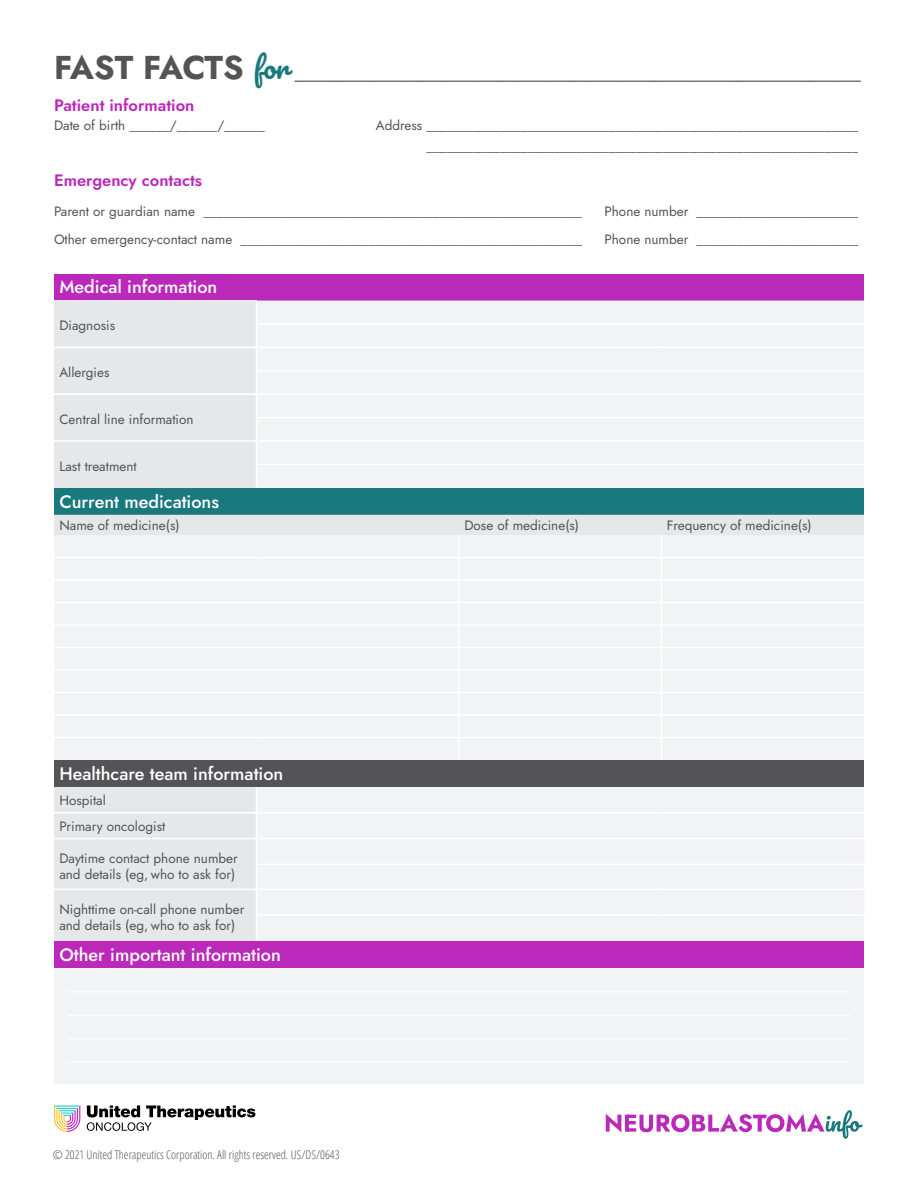
<style>
.page{position:relative;width:918px;height:1188px;background:#fff}
.page>*{position:absolute;margin:0;border:0;box-sizing:border-box;transform-origin:0 0}
.t1{font:21px "Jost";color:#545456}
.t2{font:500 18px "Jost";color:#fff}
.t3{font:600 16.5px "Jost";color:#bb29bb}
.t4{font:13.5px/21px "Jost";color:#545456;text-align:right}
.t5{font:300 condensed 12px "Open Sans";color:#545456}
.s1{font-weight:700;font-size:33px}
.s2{font-family:"Pacifico";font-size:28.5px;color:#1a797d}
</style>
<div class="page">
<svg style="left:606px;top:1114px;width:15px;height:18px"></svg>
<hr style="left:625px;top:1115px;width:4px;height:17px;background:#bb29bb">
<svg style="left:628px;top:1110px;width:235px;height:29px"></svg>
<svg style="left:54px;top:1106px;width:26px;height:26px"></svg>
<svg style="left:87px;top:1106px;width:168px;height:25px"></svg>
<div style="left:54px;top:274px;width:810px;height:27px;background:#bb29bb"></div>
<div style="left:54px;top:301px;width:810px;height:783px;background:#f2f3f4"></div>
<div style="left:54px;top:347px;width:202px;height:47px;background:#e6e7e9"></div>
<div style="left:54px;top:394px;width:202px;height:47px;background:#e6e7e9"></div>
<div style="left:54px;top:441px;width:202px;height:47px;background:#e6e7e9"></div>
<div style="left:54px;top:488px;width:810px;height:27px;background:#1a797d"></div>
<div style="left:54px;top:760px;width:810px;height:27px;background:#545456"></div>
<div style="left:54px;top:941px;width:810px;height:27px;background:#bb29bb"></div>
<svg style="left:54px;top:515px;width:810px;height:245px"></svg>
<hr style="left:54px;top:557px;width:202px;height:1px;background:#fff">
<hr style="left:256px;top:557px;width:203px;height:1px;background:#fff">
<hr style="left:459px;top:557px;width:203px;height:1px;background:#fff">
<hr style="left:662px;top:557px;width:202px;height:1px;background:#fff">
<hr style="left:54px;top:579px;width:202px;height:2px;background:#fff">
<hr style="left:256px;top:579px;width:203px;height:2px;background:#fff">
<hr style="left:459px;top:579px;width:203px;height:2px;background:#fff">
<hr style="left:662px;top:579px;width:202px;height:2px;background:#fff">
<hr style="left:54px;top:602px;width:202px;height:1px;background:#fff">
<hr style="left:256px;top:602px;width:203px;height:1px;background:#fff">
<hr style="left:459px;top:602px;width:203px;height:1px;background:#fff">
<hr style="left:662px;top:602px;width:202px;height:1px;background:#fff">
<hr style="left:54px;top:624px;width:202px;height:2px;background:#fff">
<hr style="left:256px;top:624px;width:203px;height:2px;background:#fff">
<hr style="left:459px;top:624px;width:203px;height:2px;background:#fff">
<hr style="left:662px;top:624px;width:202px;height:2px;background:#fff">
<hr style="left:54px;top:647px;width:202px;height:1px;background:#fff">
<hr style="left:256px;top:647px;width:203px;height:1px;background:#fff">
<hr style="left:459px;top:647px;width:203px;height:1px;background:#fff">
<hr style="left:662px;top:647px;width:202px;height:1px;background:#fff">
<hr style="left:54px;top:669px;width:202px;height:2px;background:#fff">
<hr style="left:256px;top:669px;width:203px;height:2px;background:#fff">
<hr style="left:459px;top:669px;width:203px;height:2px;background:#fff">
<hr style="left:662px;top:669px;width:202px;height:2px;background:#fff">
<hr style="left:54px;top:692px;width:202px;height:1px;background:#fff">
<hr style="left:256px;top:692px;width:203px;height:1px;background:#fff">
<hr style="left:459px;top:692px;width:203px;height:1px;background:#fff">
<hr style="left:662px;top:692px;width:202px;height:1px;background:#fff">
<hr style="left:54px;top:714px;width:202px;height:2px;background:#fff">
<hr style="left:256px;top:714px;width:203px;height:2px;background:#fff">
<hr style="left:459px;top:714px;width:203px;height:2px;background:#fff">
<hr style="left:662px;top:714px;width:202px;height:2px;background:#fff">
<hr style="left:54px;top:737px;width:202px;height:1px;background:#fff">
<hr style="left:256px;top:737px;width:203px;height:1px;background:#fff">
<hr style="left:459px;top:737px;width:203px;height:1px;background:#fff">
<hr style="left:662px;top:737px;width:202px;height:1px;background:#fff">
<hr style="left:256px;top:812px;width:203px;height:2px;background:#fff">
<hr style="left:459px;top:812px;width:203px;height:2px;background:#fff">
<hr style="left:662px;top:812px;width:202px;height:2px;background:#fff">
<svg style="left:256px;top:301px;width:1px;height:187px"></svg>
<hr style="left:256px;top:370px;width:203px;height:2px;background:#fff">
<hr style="left:459px;top:370px;width:203px;height:2px;background:#fff">
<hr style="left:662px;top:370px;width:202px;height:2px;background:#fff">
<hr style="left:256px;top:417px;width:203px;height:1px;background:#fff">
<hr style="left:459px;top:417px;width:203px;height:1px;background:#fff">
<hr style="left:662px;top:417px;width:202px;height:1px;background:#fff">
<hr style="left:256px;top:464px;width:203px;height:1px;background:#fff">
<hr style="left:459px;top:464px;width:203px;height:1px;background:#fff">
<hr style="left:662px;top:464px;width:202px;height:1px;background:#fff">
<hr style="left:256px;top:323px;width:203px;height:2px;background:#fff">
<hr style="left:459px;top:323px;width:203px;height:2px;background:#fff">
<hr style="left:662px;top:323px;width:202px;height:2px;background:#fff">
<hr style="left:54px;top:347px;width:202px;height:1px;background:#fff">
<hr style="left:256px;top:347px;width:203px;height:1px;background:#fff">
<hr style="left:459px;top:347px;width:203px;height:1px;background:#fff">
<hr style="left:662px;top:347px;width:202px;height:1px;background:#fff">
<hr style="left:54px;top:393px;width:202px;height:2px;background:#fff">
<hr style="left:256px;top:393px;width:203px;height:2px;background:#fff">
<hr style="left:459px;top:393px;width:203px;height:2px;background:#fff">
<hr style="left:662px;top:393px;width:202px;height:2px;background:#fff">
<hr style="left:54px;top:440px;width:202px;height:2px;background:#fff">
<hr style="left:256px;top:440px;width:203px;height:2px;background:#fff">
<hr style="left:459px;top:440px;width:203px;height:2px;background:#fff">
<hr style="left:662px;top:440px;width:202px;height:2px;background:#fff">
<hr style="left:256px;top:838px;width:203px;height:1px;background:#fff">
<hr style="left:459px;top:838px;width:203px;height:1px;background:#fff">
<hr style="left:662px;top:838px;width:203px;height:1px;background:#fff">
<hr style="left:256px;top:864px;width:203px;height:1px;background:#fff">
<hr style="left:459px;top:864px;width:203px;height:1px;background:#fff">
<hr style="left:662px;top:864px;width:203px;height:1px;background:#fff">
<hr style="left:863px;top:839px;width:2px;height:25px;background:#fdeff5">
<hr style="left:256px;top:889px;width:203px;height:1px;background:#fff">
<div style="left:54px;top:787px;width:203px;height:154px;background:#e6e7e9"></div>
<hr style="left:459px;top:889px;width:203px;height:1px;background:#fff">
<hr style="left:662px;top:889px;width:203px;height:1px;background:#fff">
<hr style="left:256px;top:914px;width:203px;height:2px;background:#fff">
<hr style="left:459px;top:914px;width:203px;height:2px;background:#fff">
<hr style="left:662px;top:914px;width:203px;height:2px;background:#fff">
<hr style="left:863px;top:890px;width:2px;height:24px;background:#fdeff5">
<hr style="left:68px;top:991px;width:782px;height:1px;background:#fff">
<hr style="left:68px;top:1015px;width:782px;height:1px;background:#fff">
<hr style="left:68px;top:1038px;width:782px;height:1px;background:#fff">
<hr style="left:68px;top:1062px;width:782px;height:1px;background:#fff">
<h1 class="t1" style="left:54px;top:58px;width:808px"><span class="s1">FAST FACTS</span> <span class="s2">for</span> _______________________________________________________</h1>
<p class="t3" style="left:54px;top:94px;width:142px">Patient information</p>
<p class="t4" style="left:54px;top:115px;width:212px">Date of birth ______/______/______</p>
<p class="t4" style="left:376px;top:115px;width:484px">Address ________________________________________________________________ ________________________________________________________________</p>
<p class="t3" style="left:54px;top:169px;width:150px">Emergency contacts</p>
<p class="t4" style="left:54px;top:201px;width:806px">Parent or guardian name _________________________________________________________ Phone number ________________________</p>
<p class="t4" style="left:54px;top:229px;width:806px">Other emergency-contact name ____________________________________________________ Phone number ________________________</p>
<p class="t2" style="left:59px;top:275px;width:159px">Medical information</p>
<p class="t4" style="left:59px;top:315px;width:57px">Diagnosis</p>
<p class="t4" style="left:59px;top:362px;width:52px">Allergies</p>
<p class="t4" style="left:59px;top:409px;width:136px">Central line information</p>
<p class="t4" style="left:59px;top:456px;width:79px">Last treatment</p>
<p class="t2" style="left:59px;top:489px;width:161px">Current medications</p>
<p class="t4" style="left:59px;top:515px;width:122px">Name of medicine(s)</p>
<p class="t4" style="left:464px;top:515px;width:116px">Dose of medicine(s)</p>
<p class="t4" style="left:667px;top:515px;width:146px">Frequency of medicine(s)</p>
<p class="t2" style="left:59px;top:761px;width:225px">Healthcare team information</p>
<p class="t4" style="left:59px;top:790px;width:48px">Hospital</p>
<p class="t4" style="left:59px;top:816px;width:107px">Primary oncologist</p>
<p class="t4" style="left:59px;top:848px;width:180px">Daytime contact phone number</p>
<p class="t4" style="left:59px;top:864px;width:177px">and details (eg, who to ask for)</p>
<p class="t4" style="left:59px;top:899px;width:187px">Nighttime on-call phone number</p>
<p class="t4" style="left:59px;top:915px;width:177px">and details (eg, who to ask for)</p>
<p class="t2" style="left:59px;top:942px;width:223px">Other important information</p>
<p class="t5" style="left:53px;top:1146px;width:288px">© 2021 United Therapeutics Corporation. All rights reserved. US/DS/0643</p>
</div>
